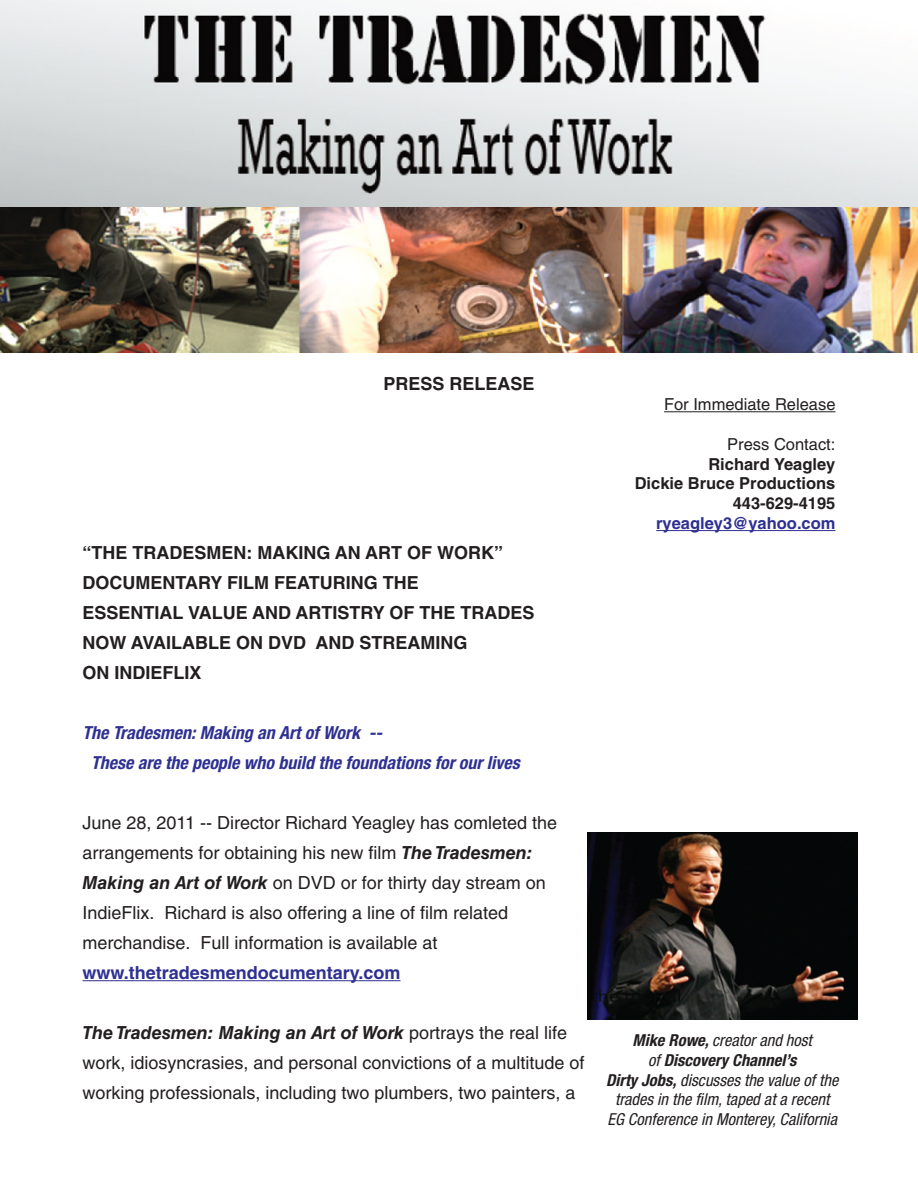
<style>
.page{position:relative;width:918px;height:1188px;background:#fff}
.page>*{position:absolute;margin:0;border:0;box-sizing:border-box;transform-origin:0 0}
.t1{font:18px/30px "Helvetica";color:#231f20}
.t2{font:700 18px/30px "Helvetica";color:#231f20}
.t3{font:italic 700 condensed 18px/30px "Helvetica Neue";color:#2e3092}
.t4{font:italic 700 18px "Helvetica LT Std";color:#231f20}
.t5{font:700 18px "Helvetica";color:#2e3092}
.t6{font:italic condensed 16.5px/19.8px "Helvetica Neue";color:#231f20;text-align:center}
.t7{font:700 16.5px/19.8px "Helvetica";color:#231f20;text-align:right}
.t8{font:16.5px "Helvetica";color:#231f20}
.t9{font:700 16.5px "Helvetica";color:#2e3092}
.s1{font-family:"Helvetica LT Std";font-weight:700;font-style:italic}
.s2{font-family:"Helvetica";font-weight:400;font-style:normal}
.s3{font-weight:700}
</style>
<div class="page">
<img style="left:0;top:0;width:918px;height:353px">
<hr style="left:664px;top:411px;width:172px;height:1px;background:#231f20">
<hr style="left:656px;top:530px;width:180px;height:1px;background:#2e3092">
<hr style="left:82px;top:980px;width:42px;height:1px;background:#2e3092">
<hr style="left:124px;top:980px;width:234px;height:1px;background:#2e3092">
<hr style="left:358px;top:980px;width:42px;height:1px;background:#2e3092">
<img style="left:587px;top:833px;width:270px;height:186px">
<p class="t2" style="left:383px;top:370px;width:153px">PRESS RELEASE</p>
<p class="t2" style="left:82px;top:539px;width:453px">“THE TRADESMEN: MAKING AN ART OF WORK”<br>DOCUMENTARY FILM FEATURING THE<br>ESSENTIAL VALUE AND ARTISTRY OF THE TRADES<br>NOW AVAILABLE ON DVD AND STREAMING<br>ON INDIEFLIX</p>
<p class="t3" style="left:91px;top:719px;width:430px;text-indent:-9px">The Tradesmen: Making an Art of Work --<br>These are the people who build the foundations for our lives</p>
<p class="t1" style="left:82px;top:809px;width:476px">June 28, 2011 -- Director Richard Yeagley has comleted the arrangements for obtaining his new film <span class="s1">The Tradesmen:<br>Making an Art of Work</span> on DVD or for thirty day stream on IndieFlix. Richard is also offering a line of film related merchandise. Full information is available at</p>
<p class="t5" style="left:82px;top:966px;width:320px">www.thetradesmendocumentary.com</p>
<p class="t4" style="left:82px;top:1026px;width:486px">The Tradesmen: Making an Art of Work <span class="s2">portrays the real life</span></p>
<p class="t1" style="left:82px;top:1049px;width:504px">work, idiosyncrasies, and personal convictions of a multitude of working professionals, including two plumbers, two painters, a</p>
<p class="t8" style="left:664px;top:398px;width:173px">For Immediate Release</p>
<p class="t8" style="left:727px;top:438px;width:110px">Press Contact:</p>
<p class="t7" style="left:635px;top:455px;width:202px">Richard Yeagley<br>Dickie Bruce Productions<br>443-629-4195</p>
<p class="t9" style="left:656px;top:517px;width:181px">ryeagley3@yahoo.com</p>
<p class="t6" style="left:606px;top:1032px;width:234px"><span class="s3">Mike Rowe,</span> creator and host<br>of <span class="s3">Discovery Channel’s<br>Dirty Jobs,</span> discusses the value of the trades in the film, taped at a recent<br>EG Conference in Monterey, California</p>
</div>
